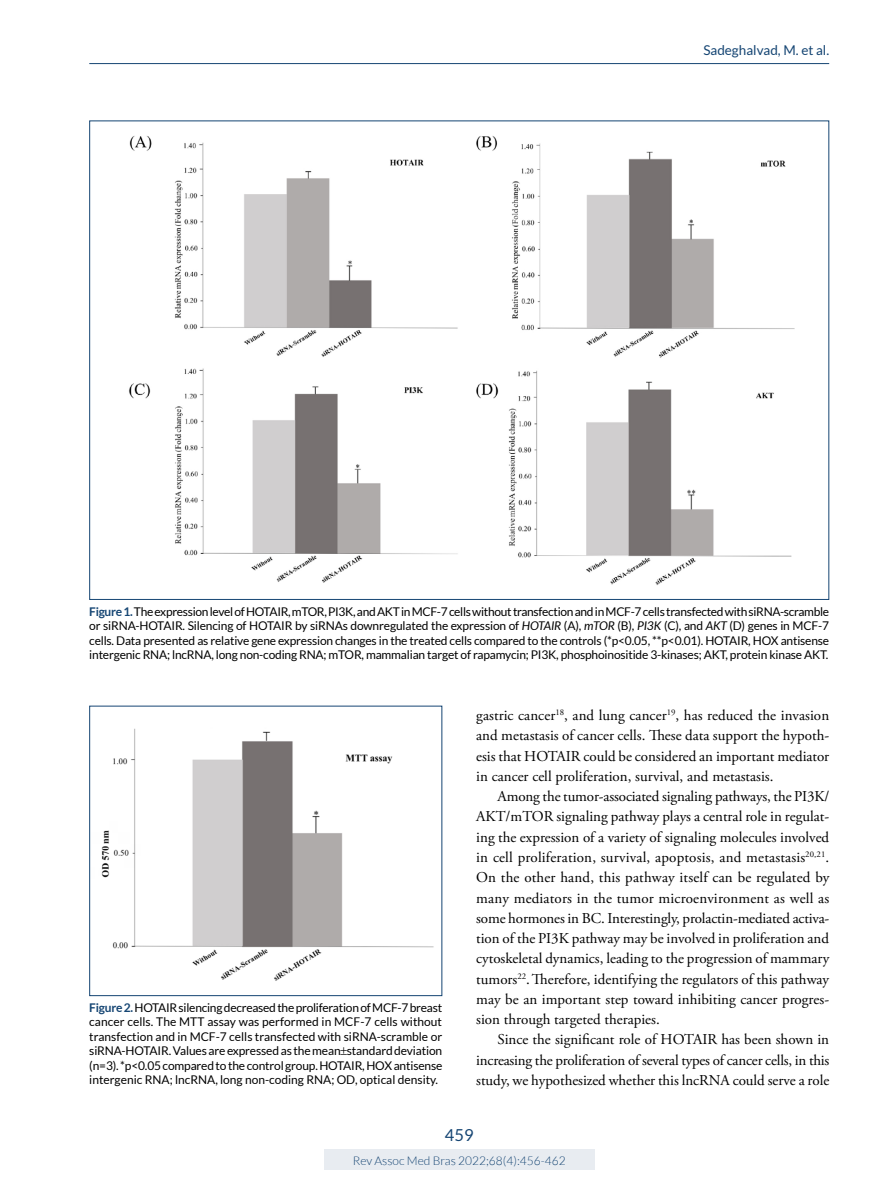
<style>
.page{position:relative;width:893px;height:1191px;background:#fff}
.page>*{position:absolute;margin:0;border:0;box-sizing:border-box;transform-origin:0 0}
.t1{font:16.5px "Lato";color:#154573}
.t2{font:15px/20.2px "Adobe Garamond Pro";color:#000;text-align:justify}
.t3{font:13.5px "Lato";color:#154573}
.t4{font:12px/14.4px "Lato";letter-spacing:-.01em;color:#000;text-align:justify}
.t5{font:300 12px "Lato";color:#154573}
.s1{font-weight:700;color:#154573}
.s2{font-style:italic}
</style>
<div class="page">
<hr style="left:89px;top:63px;width:740px;height:1px;background:#154573">
<div style="left:324px;top:1149px;width:270px;height:21px;background:#e8ecf1"></div>
<img style="left:129px;top:136px;width:666px;height:449px">
<img style="left:101px;top:728px;width:333px;height:253px">
<div style="left:89px;top:705px;width:353px;height:291px;border:1px solid #154573"></div>
<p class="t3" style="left:703px;top:43px;width:127px">Sadeghalvad, M. et al.</p>
<p class="t4" style="left:89px;top:604px;width:741px"><span class="s1">Figure 1.</span> The expression level of HOTAIR, mTOR, PI3K, and AKT in MCF-7 cells without transfection and in MCF-7 cells transfected with siRNA-scramble or siRNA-HOTAIR. Silencing of HOTAIR by siRNAs downregulated the expression of <span class="s2">HOTAIR</span> (A), <span class="s2">mTOR</span> (B), <span class="s2">PI3K</span> (C), and <span class="s2">AKT</span> (D) genes in MCF-7 cells. Data presented as relative gene expression changes in the treated cells compared to the controls (*p&lt;0.05, **p&lt;0.01). HOTAIR, HOX antisense intergenic RNA; lncRNA, long non-coding RNA; mTOR, mammalian target of rapamycin; PI3K, phosphoinositide 3-kinases; AKT, protein kinase AKT.</p>
<p class="t4" style="left:89px;top:1000px;width:355px"><span class="s1">Figure 2.</span> HOTAIR silencing decreased the proliferation of MCF-7 breast cancer cells. The MTT assay was performed in MCF-7 cells without transfection and in MCF-7 cells transfected with siRNA-scramble or siRNA-HOTAIR. Values are expressed as the mean standard deviation (n=3). *p&lt;0.05 compared to the control group. HOTAIR, HOX antisense intergenic RNA; lncRNA, long non-coding RNA; OD, optical density.</p>
<p class="t2" style="left:476px;top:706px;width:354px">gastric cancer<sup>18</sup>, and lung cancer<sup>19</sup>, has reduced the invasion and metastasis of cancer cells. These data support the hypoth&shy;esis that HOTAIR could be considered an important mediator in cancer cell proliferation, survival, and metastasis.</p>
<p class="t2" style="left:476px;top:787px;width:355px;text-indent:21px">Among the tumor-associated signaling pathways, the PI3K/ AKT/mTOR signaling pathway plays a central role in regulat&shy;ing the expression of a variety of signaling molecules involved in cell proliferation, survival, apoptosis, and metastasis<sup>20,21</sup>.<br>On the other hand, this pathway itself can be regulated by many mediators in the tumor microenvironment as well as some hormones in BC. Interestingly, prolactin-mediated activa&shy;tion of the PI3K pathway may be involved in proliferation and cytoskeletal dynamics, leading to the progression of mammary tumors<sup>22</sup>.Therefore, identifying the regulators of this pathway may be an important step toward inhibiting cancer progres&shy;sion through targeted therapies.</p>
<p class="t2" style="left:476px;top:1030px;width:355px;text-indent:21px">Since the significant role of HOTAIR has been shown in increasing the proliferation of several types of cancer cells, in this study, we hypothesized whether this lncRNA could serve a role</p>
<p class="t1" style="left:445px;top:1126px;width:30px">459</p>
<p class="t5" style="left:353px;top:1154px;width:214px">Rev Assoc Med Bras 2022;68(4):456-462</p>
</div>
